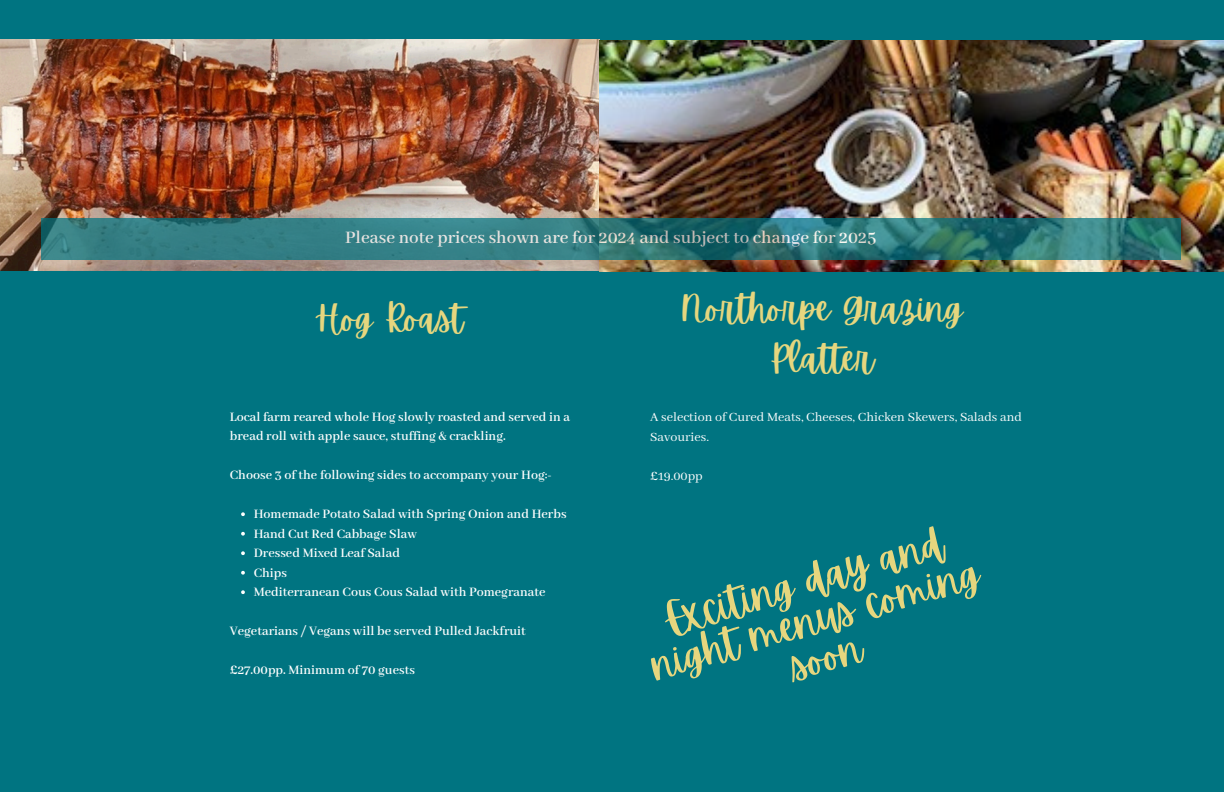
<style>
.page{position:relative;width:1224px;height:792px;background:#007481}
.page>*{position:absolute;margin:0;border:0;box-sizing:border-box;transform-origin:0 0}
.t1{font:42px/39px "Apricots";color:#e6d67e;text-align:center}
.t2{font:36px/50.2px "Apricots";color:#e6d67e;text-align:center}
.t3{font:600 19px "Abhaya Libre";color:#fff}
.t4{font:600 14px/19.5px "Abhaya Libre";color:#fff}
.t5{font:14px/19.5px "Abhaya Libre";color:#fff}
</style>
<div class="page">
<img style="left:0;top:40px;width:599px;height:230px">
<img style="left:599px;top:41px;width:625px;height:231px">
<svg style="left:41px;top:218px;width:1140px;height:42px;background:#2e797c"></svg>
<svg style="left:241px;top:512px;width:4px;height:4px"></svg>
<svg style="left:241px;top:532px;width:4px;height:4px"></svg>
<svg style="left:241px;top:551px;width:4px;height:4px"></svg>
<svg style="left:241px;top:571px;width:4px;height:4px"></svg>
<svg style="left:241px;top:590px;width:4px;height:4px"></svg>
<h3 class="t3" style="left:345px;top:227px;width:533px">Please note prices shown are for 2024 and subject to change for 2025</h3>
<h3 class="t2" style="left:315px;top:294px;width:150px">Hog Roast</h3>
<h2 class="t2" style="left:681px;top:283px;width:284px">Northorpe Grazing<br>Platter</h2>
<h2 class="t4" style="left:230px;top:408px;width:342px">Local farm reared whole Hog slowly roasted and served in a bread roll with apple sauce, stuffing &amp; crackling.</h2>
<h4 class="t4" style="left:230px;top:466px;width:324px">Choose 3 of the following sides to accompany your Hog:-</h4>
<h4 class="t4" style="left:254px;top:505px;width:314px">Homemade Potato Salad with Spring Onion and Herbs</h4>
<p class="t4" style="left:254px;top:525px;width:165px">Hand Cut Red Cabbage Slaw</p>
<p class="t4" style="left:254px;top:544px;width:148px">Dressed Mixed Leaf Salad</p>
<p class="t4" style="left:254px;top:564px;width:35px">Chips</p>
<p class="t4" style="left:254px;top:583px;width:294px">Mediterranean Cous Cous Salad with Pomegranate</p>
<p class="t4" style="left:230px;top:622px;width:298px">Vegetarians / Vegans will be served Pulled Jackfruit</p>
<h4 class="t4" style="left:230px;top:661px;width:187px">£27.00pp. Minimum of 70 guests</h4>
<h4 class="t5" style="left:650px;top:408px;width:373px">A selection of Cured Meats, Cheeses, Chicken Skewers, Salads and<br>Savouries.</h4>
<p class="t5" style="left:650px;top:467px;width:54px">£19.00pp</p>
<p class="t1" style="left:637px;top:610px;width:340px;rotate:-16deg">Exciting day and night menus coming soon</p>
</div>
